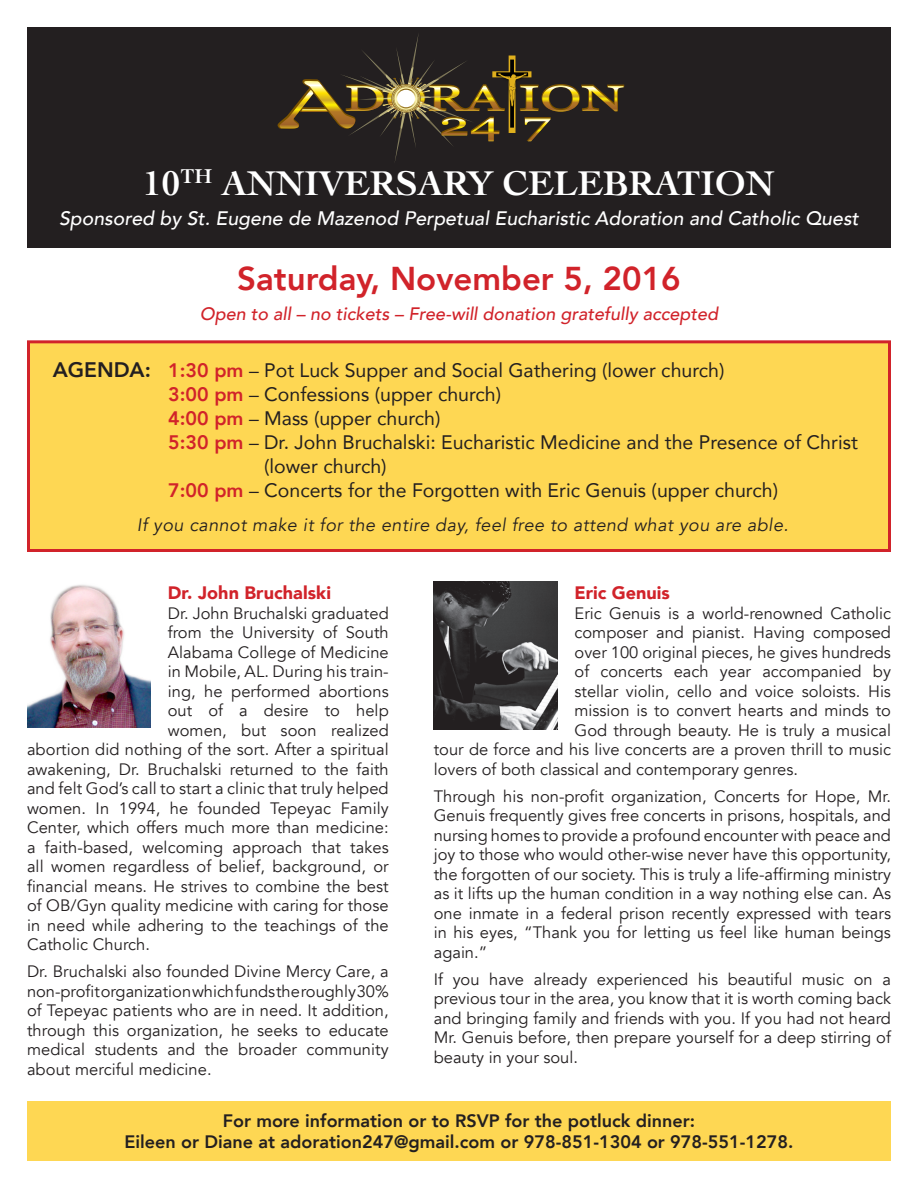
<style>
.page{position:relative;width:918px;height:1188px;background:#fff}
.page>*{position:absolute;margin:0;border:0;box-sizing:border-box;transform-origin:0 0}
.t1{font:700 36px "Cochin";color:#fff}
.t2{font:800 33px "Avenir";color:#d1232a}
.t3{font:19.5px/24px "Avenir";color:#231f20}
.t4{font:italic 500 19.5px "Avenir";color:#fff}
.t5{font:800 18px "Avenir";color:#231f20}
.t6{font:italic 18px "Avenir";letter-spacing:.025em;color:#231f20}
.t7{font:italic 500 18px "Avenir";color:#d1232a}
.t8{font:900 18px "Avenir";letter-spacing:.005em;color:#d1232a}
.t9{font:16.5px/19.5px "Avenir";letter-spacing:.005em;color:#231f20;text-align:justify}
.s1{font-weight:800;font-size:21px}
.s2{font-weight:800;color:#d1232a}
</style>
<div class="page">
<div style="left:27px;top:340px;width:864px;height:212px;background:#fed753;border:3px solid #d1232a"></div>
<div style="left:27px;top:1102px;width:864px;height:59px;background:#fed753"></div>
<div style="left:27px;top:27px;width:864px;height:221px;background:#231f20"></div>
<img style="left:27px;top:585px;width:124px;height:143px">
<img style="left:434px;top:581px;width:124px;height:149px">
<svg style="left:278px;top:34px;width:346px;height:128px"></svg>
<p class="t1" style="left:144px;top:159px;width:632px">10<sup>TH</sup> ANNIVERSARY CELEBRATION</p>
<p class="t4" style="left:59px;top:207px;width:801px">Sponsored by St. Eugene de Mazenod Perpetual Eucharistic Adoration and Catholic Quest</p>
<p class="t2" style="left:237px;top:253px;width:445px">Saturday, November 5, 2016</p>
<p class="t7" style="left:200px;top:303px;width:520px">Open to all – no tickets – Free-will donation gratefully accepted</p>
<p class="t3" style="left:53px;top:357px;width:673px"><span class="s1">AGENDA:</span> <span class="s2">1:30 pm</span> – Pot Luck Supper and Social Gathering (lower church)</p>
<p class="t3" style="left:168px;top:381px;width:335px"><span class="s2">3:00 pm</span> – Confessions (upper church)</p>
<p class="t3" style="left:168px;top:405px;width:274px"><span class="s2">4:00 pm</span> – Mass (upper church)</p>
<p class="t3" style="left:264px;top:429px;width:595px;text-indent:-96px"><span class="s2">5:30 pm</span> – Dr. John Bruchalski: Eucharistic Medicine and the Presence of Christ (lower church)</p>
<p class="t3" style="left:168px;top:477px;width:611px"><span class="s2">7:00 pm</span> – Concerts for the Forgotten with Eric Genuis (upper church)</p>
<p class="t6" style="left:137px;top:514px;width:653px">If you cannot make it for the entire day, feel free to attend what you are able.</p>
<p class="t8" style="left:168px;top:577px;width:165px">Dr. John Bruchalski</p>
<p class="t9" style="left:168px;top:603px;width:223px">Dr. John Bruchalski graduated</p>
<p class="t9" style="left:168px;top:623px;width:223px">from the University of South</p>
<p class="t9" style="left:168px;top:642px;width:223px">Alabama College of Medicine</p>
<p class="t9" style="left:168px;top:662px;width:223px">in Mobile, AL. During his train-</p>
<p class="t9" style="left:168px;top:681px;width:223px">ing, he performed abortions</p>
<p class="t9" style="left:168px;top:701px;width:223px">out of a desire to help</p>
<p class="t9" style="left:168px;top:720px;width:223px">women, but soon realized</p>
<p class="t9" style="left:27px;top:740px;width:363px">abortion did nothing of the sort. After a spiritual</p>
<p class="t9" style="left:27px;top:759px;width:363px">awakening, Dr. Bruchalski returned to the faith</p>
<p class="t9" style="left:27px;top:779px;width:363px">and felt God’s call to start a clinic that truly helped</p>
<p class="t9" style="left:27px;top:798px;width:363px">women. In 1994, he founded Tepeyac Family</p>
<p class="t9" style="left:27px;top:818px;width:363px">Center, which offers much more than medicine:</p>
<p class="t9" style="left:27px;top:837px;width:363px">a faith-based, welcoming approach that takes</p>
<p class="t9" style="left:27px;top:857px;width:363px">all women regardless of belief, background, or</p>
<p class="t9" style="left:27px;top:876px;width:363px">financial means. He strives to combine the best</p>
<p class="t9" style="left:27px;top:896px;width:363px">of OB/Gyn quality medicine with caring for those</p>
<p class="t9" style="left:27px;top:915px;width:363px">in need while adhering to the teachings of the</p>
<p class="t9" style="left:27px;top:935px;width:125px">Catholic Church.</p>
<p class="t9" style="left:27px;top:962px;width:363px">Dr. Bruchalski also founded Divine Mercy Care, a non-profit organization which funds the roughly 30% of Tepeyac patients who are in need. It addition, through this organization, he seeks to educate medical students and the broader community about merciful medicine.</p>
<p class="t8" style="left:575px;top:577px;width:97px">Eric Genuis</p>
<p class="t9" style="left:575px;top:603px;width:318px">Eric Genuis is a world-renowned Catholic</p>
<p class="t9" style="left:575px;top:623px;width:318px">composer and pianist. Having composed</p>
<p class="t9" style="left:575px;top:642px;width:318px">over 100 original pieces, he gives hundreds</p>
<p class="t9" style="left:575px;top:662px;width:318px">of concerts each year accompanied by</p>
<p class="t9" style="left:575px;top:681px;width:318px">stellar violin, cello and voice soloists. His</p>
<p class="t9" style="left:575px;top:701px;width:318px">mission is to convert hearts and minds to</p>
<p class="t9" style="left:575px;top:720px;width:318px">God through beauty. He is truly a musical</p>
<p class="t9" style="left:434px;top:740px;width:459px">tour de force and his live concerts are a proven thrill to music</p>
<p class="t9" style="left:434px;top:759px;width:366px">lovers of both classical and contemporary genres.</p>
<p class="t9" style="left:434px;top:786px;width:459px">Through his non-profit organization, Concerts for Hope, Mr.<br>Genuis frequently gives free concerts in prisons, hospitals, and nursing homes to provide a profound encounter with peace and joy to those who would other-wise never have this opportunity, the forgotten of our society. This is truly a life-affirming ministry as it lifts up the human condition in a way nothing else can. As one inmate in a federal prison recently expressed with tears in his eyes, “Thank you for letting us feel like human beings again.”</p>
<p class="t9" style="left:434px;top:969px;width:459px">If you have already experienced his beautiful music on a previous tour in the area, you know that it is worth coming back and bringing family and friends with you. If you had not heard Mr. Genuis before, then prepare yourself for a deep stirring of beauty in your soul.</p>
<p class="t5" style="left:223px;top:1107px;width:474px">For more information or to RSVP for the potluck dinner:</p>
<p class="t5" style="left:124px;top:1128px;width:671px">Eileen or Diane at adoration247@gmail.com or 978-851-1304 or 978-551-1278.</p>
</div>
